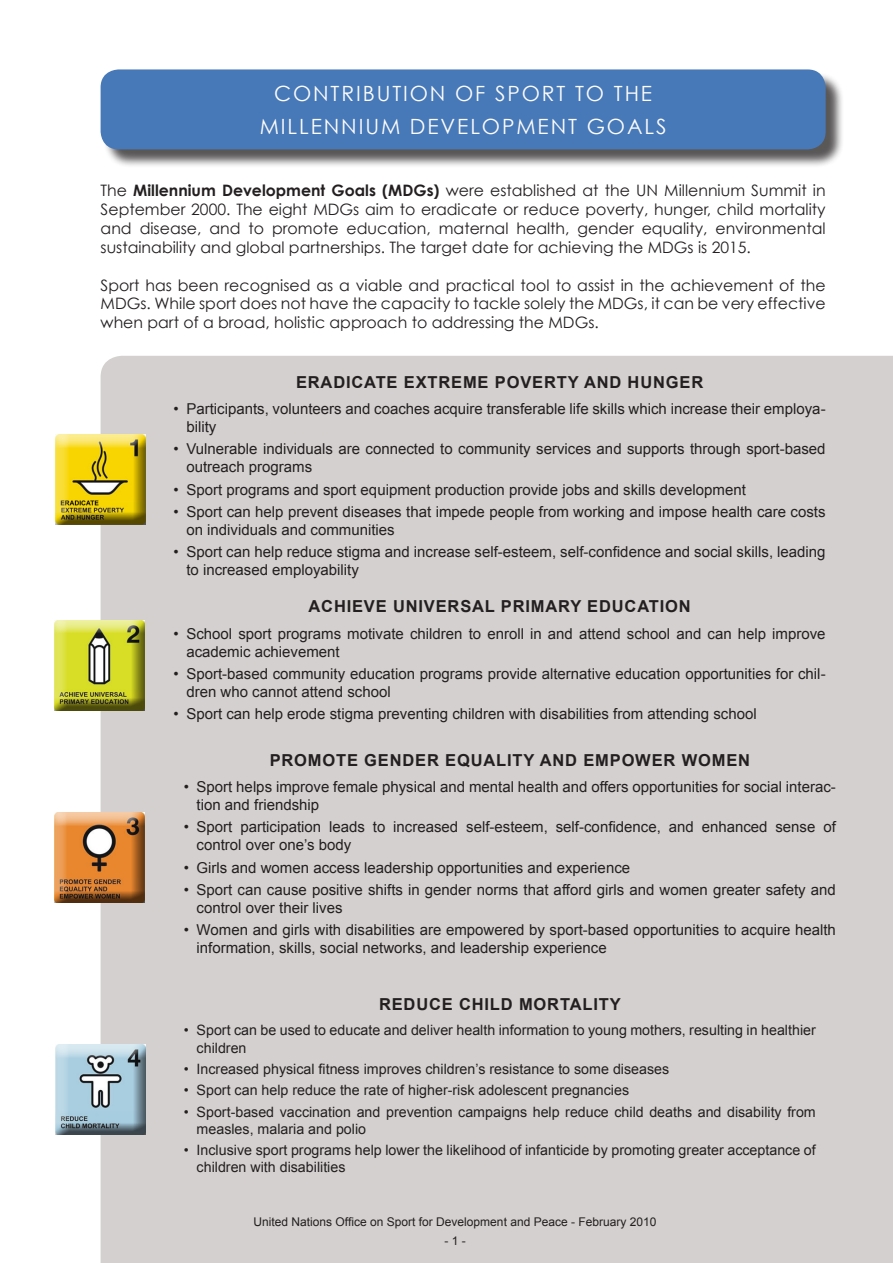
<style>
.page{position:relative;width:893px;height:1263px;background:#fff}
.page>*{position:absolute;margin:0;border:0;box-sizing:border-box;transform-origin:0 0}
.t1{font:21px "Century Gothic";letter-spacing:.09em;color:#fffdfc}
.t2{font:700 16.5px "Arial";letter-spacing:.05em;color:#231f20}
.t3{font:15.75px/18.9px "Century Gothic";color:#231f20;text-align:justify}
.t4{font:15px/18px "Arial";color:#231f20}
.t5{font:14.25px/17.1px "Arial";color:#231f20}
.t6{font:12px "Arial";color:#231f20}
.s1{font-weight:700}
</style>
<div class="page">
<div style="left:101px;top:356px;width:792px;height:907px;background:#d3d0cf"></div>
<div style="left:103px;top:72px;width:741px;height:96px;background:#231f20;opacity:.75"></div>
<div style="left:101px;top:69px;width:725px;height:80px;background:#4779b8;border-radius:18px"></div>
<div style="left:54px;top:621px;width:90px;height:89px;background:#231f20;opacity:.75"></div>
<div style="left:56px;top:435px;width:90px;height:90px;background:#231f20;opacity:.75"></div>
<div style="left:54px;top:813px;width:90px;height:90px;background:#231f20;opacity:.75"></div>
<div style="left:56px;top:1045px;width:90px;height:90px;background:#231f20;opacity:.75"></div>
<p class="t1" style="left:274px;top:81px;width:380px">CONTRIBUTION OF SPORT TO THE</p>
<p class="t1" style="left:260px;top:114px;width:408px">MILLENNIUM DEVELOPMENT GOALS</p>
<p class="t3" style="left:101px;top:181px;width:727px">The <span class="s1">Millennium Development Goals (MDGs)</span> were established at the UN Millennium Summit in September 2000. The eight MDGs aim to eradicate or reduce poverty, hunger, child mortality and disease, and to promote education, maternal health, gender equality, environmental sustainability and global partnerships. The target date for achieving the MDGs is 2015.</p>
<p class="t3" style="left:101px;top:275px;width:727px">Sport has been recognised as a viable and practical tool to assist in the achievement of the MDGs. While sport does not have the capacity to tackle solely the MDGs, it can be very effective when part of a broad, holistic approach to addressing the MDGs.</p>
<p class="t2" style="left:296px;top:371px;width:409px">ERADICATE EXTREME POVERTY AND HUNGER</p>
<p class="t4" style="left:186px;top:400px;width:641px;text-indent:-13px">• Participants, volunteers and coaches acquire transferable life skills which increase their employa&shy;bility</p>
<p class="t4" style="left:186px;top:440px;width:641px;text-indent:-13px">• Vulnerable individuals are connected to community services and supports through sport-based outreach programs</p>
<p class="t4" style="left:174px;top:481px;width:574px">• Sport programs and sport equipment production provide jobs and skills development</p>
<p class="t4" style="left:186px;top:503px;width:641px;text-indent:-13px">• Sport can help prevent diseases that impede people from working and impose health care costs on individuals and communities</p>
<p class="t4" style="left:186px;top:543px;width:641px;text-indent:-13px">• Sport can help reduce stigma and increase self-esteem, self-confidence and social skills, leading to increased employability</p>
<p class="t2" style="left:308px;top:596px;width:384px">ACHIEVE UNIVERSAL PRIMARY EDUCATION</p>
<p class="t4" style="left:186px;top:625px;width:641px;text-indent:-13px">• School sport programs motivate children to enroll in and attend school and can help improve academic achievement</p>
<p class="t4" style="left:186px;top:665px;width:641px;text-indent:-13px">• Sport-based community education programs provide alternative education opportunities for chil&shy;dren who cannot attend school</p>
<p class="t4" style="left:174px;top:705px;width:584px">• Sport can help erode stigma preventing children with disabilities from attending school</p>
<p class="t2" style="left:270px;top:749px;width:482px">PROMOTE GENDER EQUALITY AND EMPOWER WOMEN</p>
<p class="t4" style="left:197px;top:778px;width:641px;text-indent:-13px">• Sport helps improve female physical and mental health and offers opportunities for social interac&shy;tion and friendship</p>
<p class="t4" style="left:197px;top:818px;width:641px;text-indent:-13px">• Sport participation leads to increased self-esteem, self-confidence, and enhanced sense of control over one’s body</p>
<p class="t4" style="left:184px;top:858px;width:448px">• Girls and women access leadership opportunities and experience</p>
<p class="t4" style="left:197px;top:881px;width:641px;text-indent:-13px">• Sport can cause positive shifts in gender norms that afford girls and women greater safety and control over their lives</p>
<p class="t4" style="left:197px;top:921px;width:641px;text-indent:-13px">• Women and girls with disabilities are empowered by sport-based opportunities to acquire health information, skills, social networks, and leadership experience</p>
<p class="t2" style="left:379px;top:993px;width:243px">REDUCE CHILD MORTALITY</p>
<p class="t5" style="left:197px;top:1022px;width:621px;text-indent:-13px">• Sport can be used to educate and deliver health information to young mothers, resulting in healthier children</p>
<p class="t5" style="left:184px;top:1060px;width:487px">• Increased physical fitness improves children’s resistance to some diseases</p>
<p class="t5" style="left:184px;top:1082px;width:447px">• Sport can help reduce the rate of higher-risk adolescent pregnancies</p>
<p class="t5" style="left:197px;top:1103px;width:621px;text-indent:-13px">• Sport-based vaccination and prevention campaigns help reduce child deaths and disability from measles, malaria and polio</p>
<p class="t5" style="left:197px;top:1141px;width:621px;text-indent:-13px">• Inclusive sport programs help lower the likelihood of infanticide by promoting greater acceptance of children with disabilities</p>
<p class="t6" style="left:254px;top:1214px;width:404px">United Nations Office on Sport for Development and Peace - February 2010</p>
<p class="t6" style="left:444px;top:1233px;width:23px">- 1 -</p>
</div>
